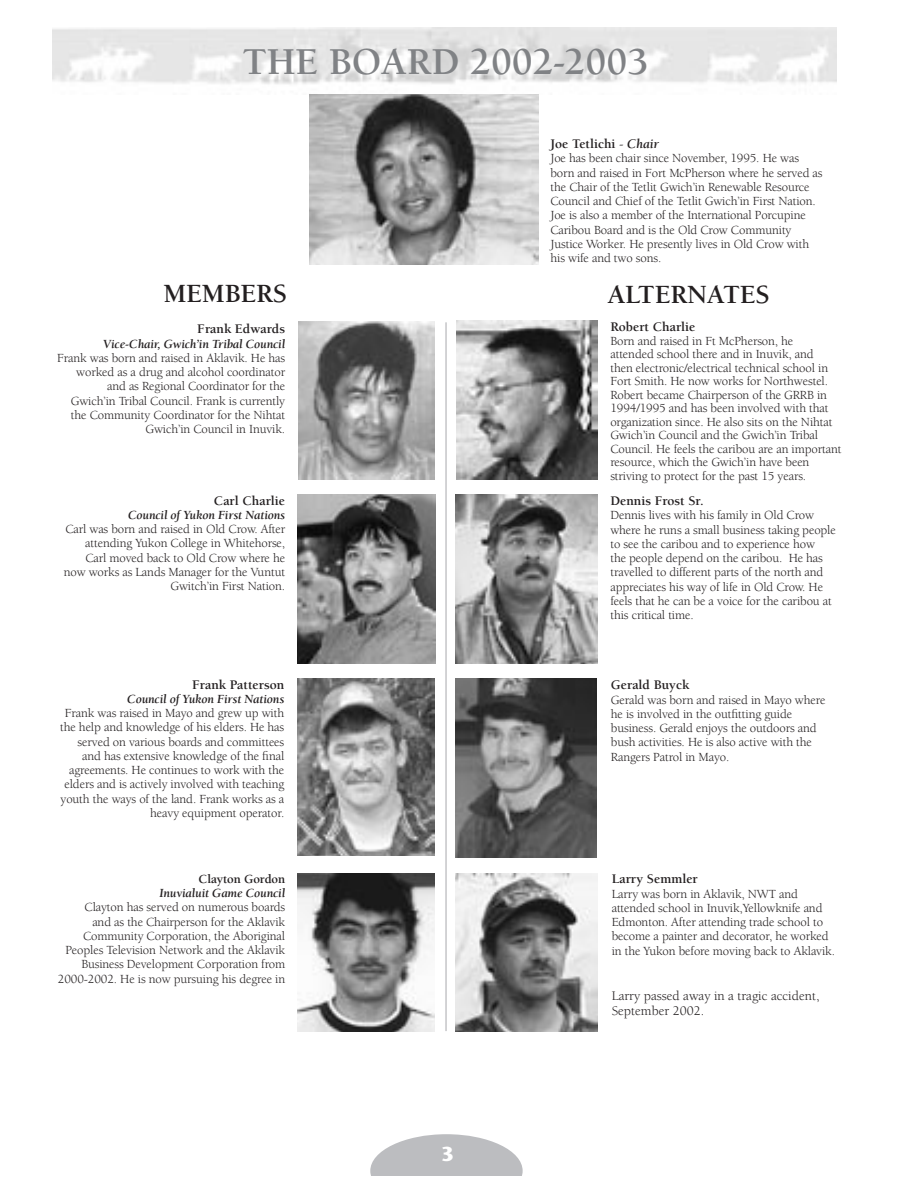
<style>
.page{position:relative;width:918px;height:1188px;background:#fff}
.page>*{position:absolute;margin:0;border:0;box-sizing:border-box;transform-origin:0 0}
.t1{font:700 39px "Berkeley";color:#808285}
.t2{font:700 27px "Berkeley";letter-spacing:-.01em;color:#231f20}
.t3{font:700 20.25px "Stone Sans";color:#fff}
.t4{font:700 13.5px "Berkeley";color:#231f20}
.t5{font:13.5px/15px "Berkeley";color:#231f20}
.t6{font:12.75px/14.2px "Berkeley";letter-spacing:-.01em;color:#231f20}
.t7{font:italic 700 12.75px "Berkeley";letter-spacing:-.01em;color:#231f20}
.t8{font:700 12.75px "Berkeley";letter-spacing:-.01em;color:#231f20}
.s1{font-weight:400}
.s2{font-style:italic}
</style>
<div class="page">
<svg style="left:370px;top:1134px;width:153px;height:42px"></svg>
<img style="left:52px;top:28px;width:785px;height:56px">
<img style="left:299px;top:321px;width:136px;height:158px">
<img style="left:298px;top:494px;width:138px;height:169px">
<img style="left:455px;top:679px;width:142px;height:179px">
<img style="left:297px;top:874px;width:137px;height:157px">
<img style="left:456px;top:873px;width:142px;height:158px">
<img style="left:456px;top:494px;width:142px;height:169px">
<img style="left:456px;top:321px;width:141px;height:158px">
<hr style="left:446px;top:322px;width:1px;height:709px;background:#a8a9ad">
<img style="left:297px;top:679px;width:137px;height:177px">
<img style="left:309px;top:94px;width:229px;height:170px">
<h1 class="t1" style="left:243px;top:41px;width:407px">THE BOARD 2002-2003</h1>
<p class="t4" style="left:550px;top:137px;width:110px">Joe Tetlichi <span class="s1">-</span> <span class="s2">Chair</span></p>
<p class="t6" style="left:550px;top:152px;width:274px">Joe has been chair since November, 1995. He was born and raised in Fort McPherson where he served as the Chair of the Tetlit Gwich’in Renewable Resource Council and Chief of the Tetlit Gwich’in First Nation.<br>Joe is also a member of the International Porcupine Caribou Board and is the Old Crow Community Justice Worker. He presently lives in Old Crow with his wife and two sons.</p>
<h2 class="t2" style="left:164px;top:280px;width:125px">MEMBERS</h2>
<h2 class="t2" style="left:607px;top:280px;width:164px">ALTERNATES</h2>
<p class="t4" style="left:197px;top:322px;width:89px">Frank Edwards</p>
<p class="t7" style="left:103px;top:337px;width:183px">Vice-Chair, Gwich’in Tribal Council</p>
<p class="t6" style="left:57px;top:351px;width:230px;text-align:right">Frank was born and raised in Aklavik. He has worked as a drug and alcohol coordinator and as Regional Coordinator for the<br>Gwich’in Tribal Council. Frank is currently the Community Coordinator for the Nihtat Gwich’in Council in Inuvik.</p>
<p class="t4" style="left:214px;top:493px;width:73px">Carl Charlie</p>
<p class="t7" style="left:128px;top:508px;width:159px">Council of Yukon First Nations</p>
<p class="t6" style="left:64px;top:522px;width:223px;text-align:right">Carl was born and raised in Old Crow. After attending Yukon College in Whitehorse, Carl moved back to Old Crow where he now works as Lands Manager for the Vuntut Gwitch’in First Nation.</p>
<p class="t4" style="left:192px;top:677px;width:94px">Frank Patterson</p>
<p class="t7" style="left:127px;top:692px;width:159px">Council of Yukon First Nations</p>
<p class="t6" style="left:60px;top:706px;width:226px;text-align:right">Frank was raised in Mayo and grew up with the help and knowledge of his elders. He has served on various boards and committees and has extensive knowledge of the final agreements. He continues to work with the elders and is actively involved with teaching youth the ways of the land. Frank works as a heavy equipment operator.</p>
<p class="t8" style="left:199px;top:872px;width:88px">Clayton Gordon</p>
<p class="t7" style="left:159px;top:886px;width:127px">Inuvialuit Game Council</p>
<p class="t6" style="left:58px;top:901px;width:229px;text-align:right">Clayton has served on numerous boards<br>and as the Chairperson for the Aklavik Community Corporation, the Aboriginal Peoples Television Network and the Aklavik Business Development Corporation from 2000-2002. He is now pursuing his degree in</p>
<h3 class="t3" style="left:441px;top:1141px;width:14px">3</h3>
<p class="t4" style="left:610px;top:320px;width:87px">Robert Charlie</p>
<p class="t6" style="left:610px;top:334px;width:233px;line-height:13.5px">Born and raised in Ft McPherson, he<br>attended school there and in Inuvik, and<br>then electronic/electrical technical school in Fort Smith. He now works for Northwestel.<br>Robert became Chairperson of the GRRB in 1994/1995 and has been involved with that organization since. He also sits on the Nihtat Gwich’in Council and the Gwich’in Tribal Council. He feels the caribou are an important resource, which the Gwich’in have been striving to protect for the past 15 years.</p>
<p class="t4" style="left:610px;top:494px;width:95px">Dennis Frost Sr.</p>
<p class="t6" style="left:610px;top:509px;width:227px">Dennis lives with his family in Old Crow where he runs a small business taking people to see the caribou and to experience how<br>the people depend on the caribou. He has travelled to different parts of the north and appreciates his way of life in Old Crow. He feels that he can be a voice for the caribou at this critical time.</p>
<p class="t4" style="left:611px;top:678px;width:80px">Gerald Buyck</p>
<p class="t6" style="left:611px;top:693px;width:216px">Gerald was born and raised in Mayo where he is involved in the outfitting guide business. Gerald enjoys the outdoors and bush activities. He is also active with the Rangers Patrol in Mayo.</p>
<p class="t4" style="left:612px;top:872px;width:88px">Larry Semmler</p>
<p class="t6" style="left:612px;top:887px;width:225px">Larry was born in Aklavik, NWT and attended school in Inuvik,Yellowknife and Edmonton. After attending trade school to become a painter and decorator, he worked in the Yukon before moving back to Aklavik.</p>
<p class="t5" style="left:612px;top:988px;width:209px">Larry passed away in a tragic accident,<br>September 2002.</p>
</div>
